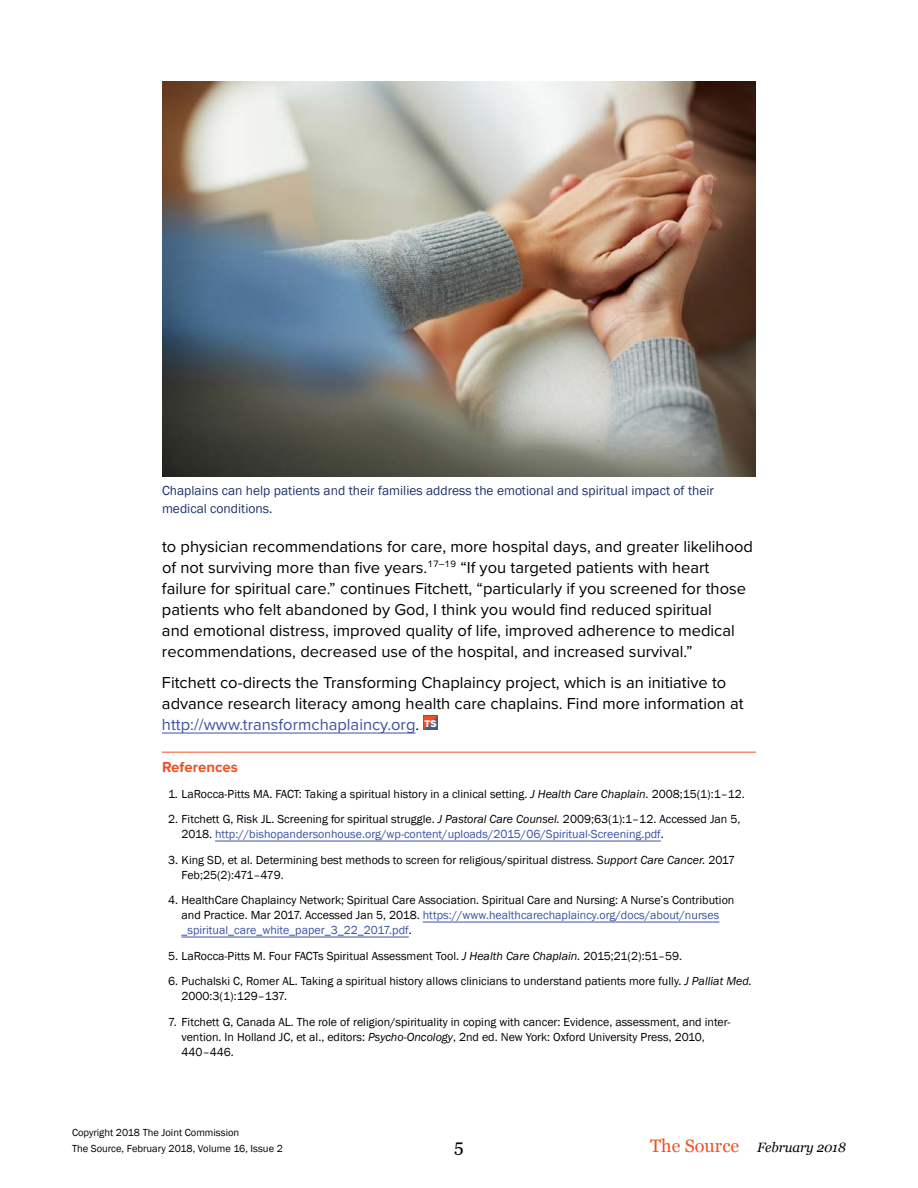
<style>
.page{position:relative;width:918px;height:1188px;background:#fff}
.page>*{position:absolute;margin:0;border:0;box-sizing:border-box;transform-origin:0 0}
.t1{font:18px "Georgia";color:#000}
.t2{font:16.5px/21px "Proxima Nova";color:#000}
.t3{font:700 15px "Proxima Nova";color:#ef5125}
.t4{font:13.5px/18px "Franklin Gothic";color:#1f336b}
.t5{font:italic 13.5px "Georgia";letter-spacing:-.01em;color:#000}
.t6{font:12px/15px "Franklin Gothic";color:#000}
.t7{font:10.5px/16.5px "Franklin Gothic";color:#000}
.s1{color:#3953a4}
.s2{font-style:italic}
.s3{font-style:normal;font-size:18px;color:#ef5125}
</style>
<div class="page">
<hr style="left:162px;top:733px;width:254px;height:1px;background:#3953a4">
<hr style="left:162px;top:752px;width:594px;height:1px;background:#ef5125">
<hr style="left:215px;top:841px;width:446px;height:1px;background:#3953a4">
<hr style="left:423px;top:922px;width:296px;height:1px;background:#3953a4">
<hr style="left:182px;top:937px;width:227px;height:1px;background:#3953a4">
<svg style="left:424px;top:716px;width:14px;height:14px"></svg>
<img style="left:162px;top:81px;width:594px;height:396px">
<p class="t4" style="left:162px;top:482px;width:554px">Chaplains can help patients and their families address the emotional and spiritual impact of their medical conditions.</p>
<p class="t2" style="left:162px;top:535px;width:593px">to physician recommendations for care, more hospital days, and greater likelihood of not surviving more than five years.<sup>17–19</sup> “If you targeted patients with heart failure for spiritual care.” continues Fitchett, “particularly if you screened for those patients who felt abandoned by God, I think you would find reduced spiritual<br>and emotional distress, improved quality of life, improved adherence to medical recommendations, decreased use of the hospital, and increased survival.”</p>
<h2 class="t2" style="left:162px;top:671px;width:583px">Fitchett co-directs the Transforming Chaplaincy project, which is an initiative to advance research literacy among health care chaplains. Find more information at <span class="s1">http://www.transformchaplaincy.org</span>. <sup>TS</sup></h2>
<p class="t3" style="left:162px;top:756px;width:78px">References</p>
<p class="t6" style="left:168px;top:786px;width:578px">1. LaRocca-Pitts MA. FACT: Taking a spiritual history in a clinical setting. <span class="s2">J Health Care Chaplain.</span> 2008;15(1):1–12.</p>
<p class="t6" style="left:182px;top:812px;width:560px;text-indent:-14px">2. Fitchett G, Risk JL. Screening for spiritual struggle. <span class="s2">J Pastoral Care Counsel.</span> 2009;63(1):1–12. Accessed Jan 5,<br>2018. <span class="s1">http://bishopandersonhouse.org/wp-content/uploads/2015/06/Spiritual-Screening.pdf</span>.</p>
<p class="t6" style="left:182px;top:852px;width:555px;text-indent:-14px">3. King SD, et al. Determining best methods to screen for religious/spiritual distress. <span class="s2">Support Care Cancer.</span> 2017<br>Feb;25(2):471–479.</p>
<p class="t6" style="left:182px;top:893px;width:554px;text-indent:-14px">4. HealthCare Chaplaincy Network; Spiritual Care Association. Spiritual Care and Nursing: A Nurse’s Contribution and Practice. Mar 2017. Accessed Jan 5, 2018. <span class="s1">https://www.healthcarechaplaincy.org/docs/about/nurses _spiritual_care_white_paper_3_22_2017.pdf</span>.</p>
<p class="t6" style="left:168px;top:948px;width:516px">5. LaRocca-Pitts M. Four FACTs Spiritual Assessment Tool. <span class="s2">J Health Care Chaplain.</span> 2015;21(2):51–59.</p>
<p class="t6" style="left:182px;top:974px;width:572px;text-indent:-14px">6. Puchalski C, Romer AL. Taking a spiritual history allows clinicians to understand patients more fully. <span class="s2">J Palliat Med.<br></span>2000:3(1):129–137.</p>
<p class="t6" style="left:182px;top:1014px;width:550px;text-indent:-14px">7. Fitchett G, Canada AL. The role of religion/spirituality in coping with cancer: Evidence, assessment, and inter&shy;vention. In Holland JC, et al., editors: <span class="s2">Psycho-Oncology</span>, 2nd ed. New York: Oxford University Press, 2010,<br>440–446.</p>
<p class="t7" style="left:72px;top:1124px;width:212px">Copyright 2018 The Joint Commission<br>The Source, February 2018, Volume 16, Issue 2</p>
<h1 class="t1" style="left:454px;top:1135px;width:11px">5</h1>
<p class="t5" style="left:650px;top:1139px;width:197px"><span class="s3">The Source</span> February 2018</p>
</div>
